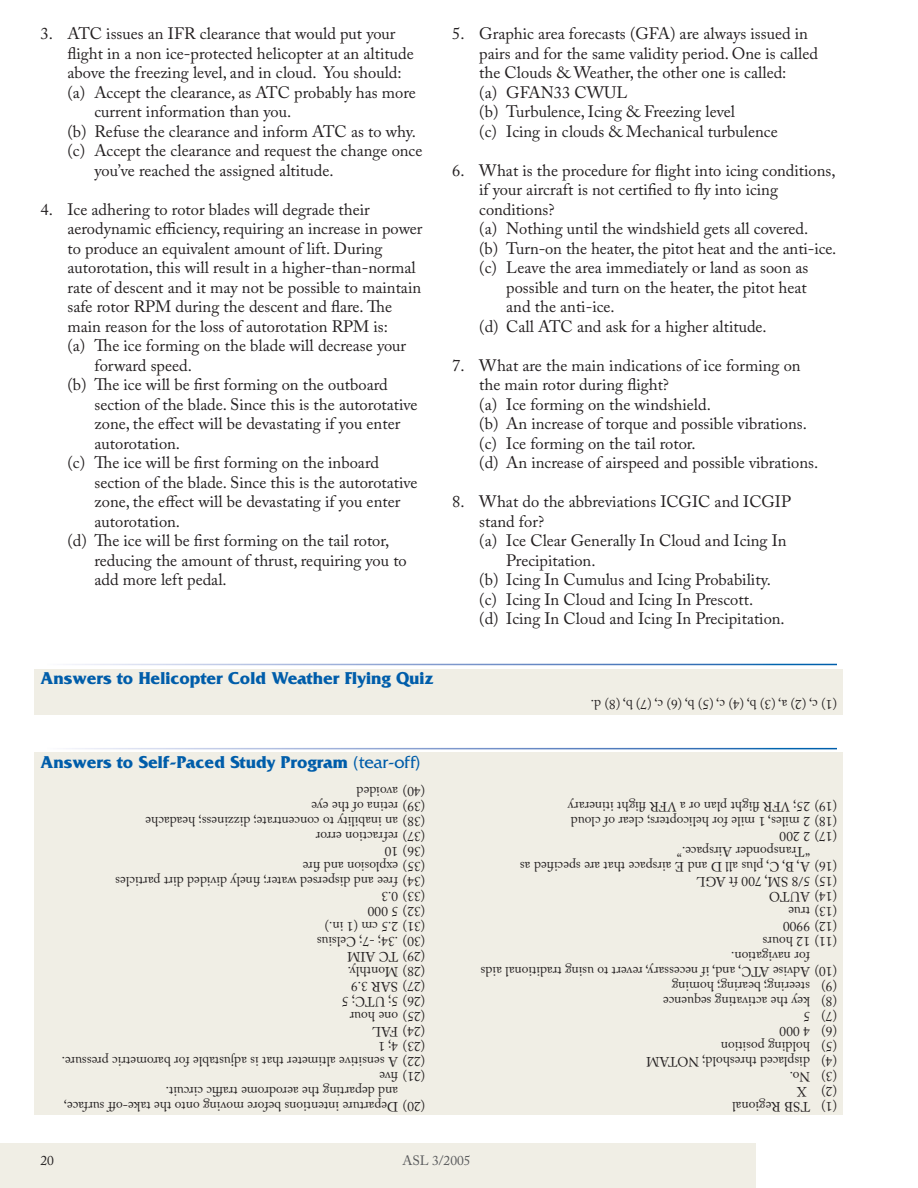
<style>
.page{position:relative;width:918px;height:1188px;background:#fff}
.page>*{position:absolute;margin:0;border:0;box-sizing:border-box;transform-origin:0 0}
.t1{font:700 18px "Friz Quadrata";color:#005daa}
.t2{font:16.5px/19.5px "Adobe Caslon Pro";color:#231f20}
.t3{font:13.5px/15px "Adobe Caslon Pro";color:#231f20}
.t4{font:13.5px "Adobe Caslon Pro";color:#58595b}
.s1{font-weight:400}
</style>
<div class="page">
<div style="left:0;top:1144px;width:756px;height:44px;background:#f0eee5"></div>
<div style="left:34px;top:753px;width:809px;height:362px;background:#f0eee5"></div>
<div style="left:34px;top:669px;width:809px;height:46px;background:#f0eee5"></div>
<p class="t2" style="left:40px;top:24px;width:357px">3. ATC issues an IFR clearance that would put your</p>
<p class="t2" style="left:67px;top:43px;width:348px">flight in a non ice-protected helicopter at an altitude</p>
<p class="t2" style="left:67px;top:63px;width:336px">above the freezing level, and in cloud. You should:</p>
<p class="t2" style="left:67px;top:82px;width:350px">(a) Accept the clearance, as ATC probably has more</p>
<p class="t2" style="left:94px;top:102px;width:198px">current information than you.</p>
<p class="t2" style="left:67px;top:121px;width:350px">(b) Refuse the clearance and inform ATC as to why.</p>
<p class="t2" style="left:67px;top:141px;width:356px">(c) Accept the clearance and request the change once</p>
<p class="t2" style="left:94px;top:160px;width:241px">you’ve reached the assigned altitude.</p>
<p class="t2" style="left:40px;top:199px;width:331px">4. Ice adhering to rotor blades will degrade their</p>
<p class="t2" style="left:67px;top:219px;width:357px">aerodynamic efficiency, requiring an increase in power</p>
<p class="t2" style="left:67px;top:238px;width:317px">to produce an equivalent amount of lift. During</p>
<p class="t2" style="left:67px;top:258px;width:350px">autorotation, this will result in a higher-than-normal</p>
<p class="t2" style="left:67px;top:277px;width:355px">rate of descent and it may not be possible to maintain</p>
<p class="t2" style="left:67px;top:297px;width:326px">safe rotor RPM during the descent and flare. The</p>
<p class="t2" style="left:67px;top:316px;width:322px">main reason for the loss of autorotation RPM is:</p>
<p class="t2" style="left:67px;top:336px;width:340px">(a) The ice forming on the blade will decrease your</p>
<p class="t2" style="left:94px;top:355px;width:99px">forward speed.</p>
<p class="t2" style="left:67px;top:375px;width:322px">(b) The ice will be first forming on the outboard</p>
<p class="t2" style="left:94px;top:394px;width:325px">section of the blade. Since this is the autorotative</p>
<p class="t2" style="left:94px;top:414px;width:307px">zone, the effect will be devastating if you enter</p>
<p class="t2" style="left:94px;top:433px;width:87px">autorotation.</p>
<p class="t2" style="left:68px;top:453px;width:313px">(c) The ice will be first forming on the inboard</p>
<p class="t2" style="left:94px;top:472px;width:325px">section of the blade. Since this is the autorotative</p>
<p class="t2" style="left:94px;top:492px;width:307px">zone, the effect will be devastating if you enter</p>
<p class="t2" style="left:94px;top:511px;width:87px">autorotation.</p>
<p class="t2" style="left:68px;top:531px;width:323px">(d) The ice will be first forming on the tail rotor,</p>
<p class="t2" style="left:94px;top:550px;width:314px">reducing the amount of thrust, requiring you to</p>
<p class="t2" style="left:94px;top:570px;width:134px">add more left pedal.</p>
<p class="t2" style="left:479px;top:24px;width:340px;text-indent:-27px">5. Graphic area forecasts (GFA) are always issued in pairs and for the same validity period. One is called the Clouds &amp; Weather, the other one is called:<br>(a) GFAN33 CWUL<br>(b) Turbulence, Icing &amp; Freezing level<br>(c) Icing in clouds &amp; Mechanical turbulence</p>
<p class="t2" style="left:452px;top:160px;width:385px">6. What is the procedure for flight into icing conditions,</p>
<p class="t2" style="left:479px;top:180px;width:300px">if your aircraft is not certified to fly into icing</p>
<p class="t2" style="left:479px;top:199px;width:77px">conditions?</p>
<p class="t2" style="left:479px;top:219px;width:331px">(a) Nothing until the windshield gets all covered.</p>
<p class="t2" style="left:479px;top:238px;width:359px">(b) Turn-on the heater, the pitot heat and the anti-ice.</p>
<p class="t2" style="left:479px;top:258px;width:331px">(c) Leave the area immediately or land as soon as</p>
<p class="t2" style="left:506px;top:277px;width:302px">possible and turn on the heater, the pitot heat</p>
<p class="t2" style="left:506px;top:297px;width:110px">and the anti-ice.</p>
<p class="t2" style="left:479px;top:316px;width:289px">(d) Call ATC and ask for a higher altitude.</p>
<p class="t2" style="left:479px;top:355px;width:341px;text-indent:-27px">7. What are the main indications of ice forming on the main rotor during flight?<br>(a) Ice forming on the windshield.<br>(b) An increase of torque and possible vibrations. (c) Ice forming on the tail rotor.<br>(d) An increase of airspeed and possible vibrations.</p>
<p class="t2" style="left:452px;top:492px;width:340px">8. What do the abbreviations ICGIC and ICGIP</p>
<p class="t2" style="left:479px;top:511px;width:66px">stand for?</p>
<p class="t2" style="left:479px;top:531px;width:309px">(a) Ice Clear Generally In Cloud and Icing In</p>
<p class="t2" style="left:506px;top:550px;width:91px">Precipitation.</p>
<p class="t2" style="left:479px;top:570px;width:293px">(b) Icing In Cumulus and Icing Probability.</p>
<p class="t2" style="left:479px;top:589px;width:275px">(c) Icing In Cloud and Icing In Prescott.</p>
<p class="t2" style="left:479px;top:609px;width:307px">(d) Icing In Cloud and Icing In Precipitation.</p>
<p class="t1" style="left:40px;top:668px;width:394px">Answers to Helicopter Cold Weather Flying Quiz</p>
<p class="t3" style="left:837px;top:713px;width:248px;rotate:-180deg">(1) c, (2) a, (3) b, )4( c, (5) b, (6) c, )7( b, (8) d.</p>
<p class="t1" style="left:40px;top:752px;width:381px">Answers to Self-Paced Study Program <span class="s1">(tear-off)</span></p>
<p class="t3" style="left:425px;top:799px;width:70px;rotate:-180deg">4( 0) avoided</p>
<p class="t3" style="left:425px;top:814px;width:115px;rotate:-180deg">(39) retina of the eye</p>
<p class="t3" style="left:425px;top:829px;width:281px;rotate:-180deg">(38) an inability to concentrate; dizziness; headache</p>
<p class="t3" style="left:837px;top:814px;width:271px;rotate:-180deg">(19) 25; VFR flight plan or a VFR flight itinerary</p>
<p class="t3" style="left:837px;top:829px;width:268px;rotate:-180deg">(18) 2 miles, 1 mile for helicopters; clear of cloud</p>
<p class="t3" style="left:425px;top:844px;width:111px;rotate:-180deg">(37) refraction error</p>
<p class="t3" style="left:425px;top:859px;width:42px;rotate:-180deg">(36) 10</p>
<p class="t3" style="left:425px;top:874px;width:124px;rotate:-180deg">(35) explosion and fire</p>
<p class="t3" style="left:425px;top:889px;width:311px;rotate:-180deg">(34) free and dispersed water; finely divided dirt particles</p>
<p class="t3" style="left:837px;top:844px;width:59px;rotate:-180deg">(17) 2 200</p>
<p class="t3" style="left:810px;top:859px;width:134px;rotate:-180deg">“Transponder Airspace.”</p>
<p class="t3" style="left:837px;top:874px;width:318px;rotate:-180deg">(16) A, B, C, plus all D and E airspace that are specified as</p>
<p class="t3" style="left:837px;top:889px;width:142px;rotate:-180deg">(15) 5/8 SM,7 00 ft AGL</p>
<p class="t3" style="left:425px;top:904px;width:45px;rotate:-180deg">(33) 0.3</p>
<p class="t3" style="left:837px;top:904px;width:69px;rotate:-180deg">(14) AUTO</p>
<p class="t3" style="left:425px;top:919px;width:59px;rotate:-180deg">(32) 5 000</p>
<p class="t3" style="left:837px;top:919px;width:50px;rotate:-180deg">(13) true</p>
<p class="t3" style="left:425px;top:934px;width:102px;rotate:-180deg">(31) 2.5 cm (1 in.)</p>
<p class="t3" style="left:837px;top:934px;width:55px;rotate:-180deg">(12) 9900</p>
<p class="t3" style="left:425px;top:949px;width:110px;rotate:-180deg">(30) .3 ;7-;4 Celsius</p>
<p class="t3" style="left:425px;top:964px;width:80px;rotate:-180deg">(29) TC AIM</p>
<p class="t3" style="left:425px;top:979px;width:79px;rotate:-180deg">(28) Monthly.</p>
<p class="t3" style="left:425px;top:994px;width:76px;rotate:-180deg">(27) SAR 3.9</p>
<p class="t3" style="left:425px;top:1009px;width:85px;rotate:-180deg">(26) 5; UTC; 5</p>
<p class="t3" style="left:837px;top:949px;width:76px;rotate:-180deg">(11) 12 hours</p>
<p class="t3" style="left:810px;top:964px;width:80px;rotate:-180deg">for navigation.</p>
<p class="t3" style="left:837px;top:979px;width:358px;rotate:-180deg">(10) Advise ATC, and, if necessary, revert to using traditional aids</p>
<p class="t3" style="left:837px;top:994px;width:167px;rotate:-180deg">(9) steering; bearing; homing</p>
<p class="t3" style="left:837px;top:1009px;width:175px;rotate:-180deg">(8) key the activating sequence</p>
<p class="t3" style="left:425px;top:1024px;width:77px;rotate:-180deg">(25) one hour</p>
<p class="t3" style="left:837px;top:1024px;width:35px;rotate:-180deg">7( ) 5</p>
<p class="t3" style="left:425px;top:1039px;width:55px;rotate:-180deg">(24) FAL</p>
<p class="t3" style="left:425px;top:1054px;width:48px;rotate:-180deg">(23) 1; 4</p>
<p class="t3" style="left:425px;top:1069px;width:365px;rotate:-180deg">(22) A sensitive altimeter that is adjustable for barometric pressure.</p>
<p class="t3" style="left:800px;top:1039px;width:22px;rotate:-180deg">000</p>
<p class="t3" style="left:810px;top:1039px;width:5px;rotate:-180deg">4</p>
<p class="t3" style="left:837px;top:1039px;width:17px;rotate:-180deg">(6)</p>
<p class="t3" style="left:837px;top:1054px;width:118px;rotate:-180deg">(5) holding position</p>
<p class="t3" style="left:837px;top:1069px;width:192px;rotate:-180deg">4( ) displaced threshold; NOTAM</p>
<p class="t3" style="left:425px;top:1084px;width:47px;rotate:-180deg">(21) five</p>
<p class="t3" style="left:398px;top:1099px;width:234px;rotate:-180deg">and departing the aerodrome traffic circuit.</p>
<p class="t3" style="left:425px;top:1114px;width:363px;rotate:-180deg">(20) Departure intentions before moving onto the take-off surface,</p>
<p class="t3" style="left:837px;top:1084px;width:49px;rotate:-180deg">(3) No.</p>
<p class="t3" style="left:837px;top:1099px;width:17px;rotate:-180deg">(2)</p>
<p class="t3" style="left:807px;top:1114px;width:76px;text-indent:-30px;rotate:-180deg">(1) TSB Regional<br>X</p>
<p class="t3" style="left:40px;top:1153px;width:15px">20</p>
<p class="t4" style="left:402px;top:1152px;width:70px">ASL 3/2005</p>
</div>
